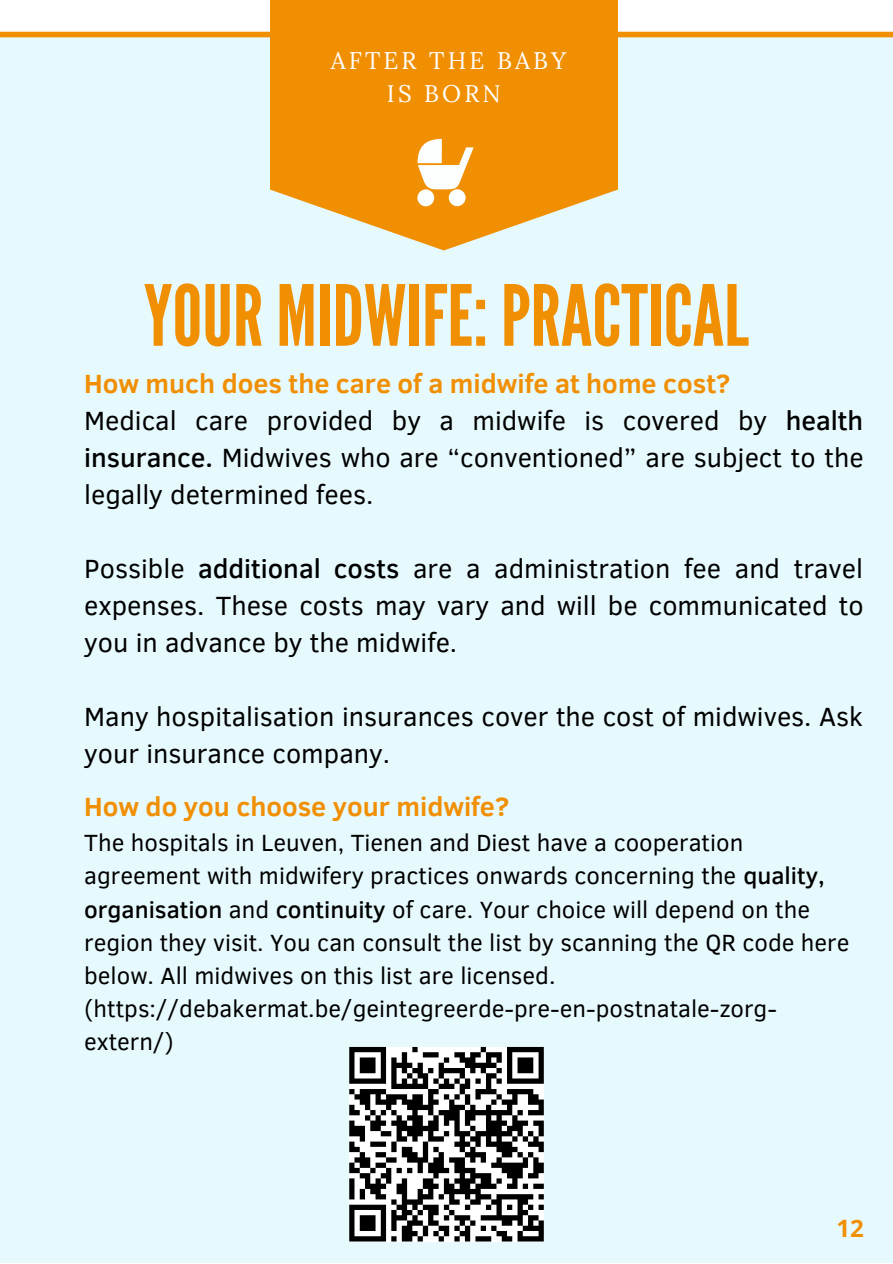
<style>
.page{position:relative;width:893px;height:1264px;background:#fff}
.page>*{position:absolute;margin:0;border:0;box-sizing:border-box;transform-origin:0 0}
.t1{font:83.85px "League Gothic";color:#f18f02}
.t2{font:27px/37px "Clear Sans";color:#000;text-align:justify}
.t3{font:700 27px "Clear Sans";color:#f18f02}
.t4{font:24px/33px "Clear Sans";color:#000}
.t5{font:24px/33.2px "Lora";letter-spacing:.13em;color:#fff;text-align:center}
.t6{font:700 24px "Open Sans";color:#f18f02}
.s1{font-weight:500}
</style>
<div class="page">
<div style="left:0;top:35px;width:892px;height:1227px;background:#e6f9fd"></div>
<svg style="left:270px;top:98px;width:347px;height:152px;fill:#f18f02"></svg>
<div style="left:270px;top:0;width:347px;height:98px;background:#f18f02"></div>
<div style="left:0;top:32px;width:892px;height:5px;background:#f18f02"></div>
<svg style="left:384px;top:113px;width:118px;height:118px;background:#f29c1f"></svg>
<div style="left:417px;top:189px;width:17px;height:17px;background:#fdffff;border-radius:50%"></div>
<div style="left:449px;top:189px;width:16px;height:17px;background:#fdffff;border-radius:50%"></div>
<svg style="left:349px;top:1046px;width:194px;height:195px;background:#808080"></svg>
<p class="t5" style="left:331px;top:43px;width:237px">AFTER THE BABY<br>IS BORN</p>
<p class="t1" style="left:144px;top:267px;width:606px">YOUR MIDWIFE:PRACTICAL</p>
<p class="t3" style="left:84px;top:364px;width:647px">How much does the care of a midwife at home cost?</p>
<p class="t2" style="left:84px;top:401px;width:780px">Medical care provided by a midwife is covered by <span class="s1">health insurance.</span> Midwives who are “conventioned” are subject to the legally determined fees.</p>
<p class="t2" style="left:84px;top:549px;width:781px">Possible <span class="s1">additional costs</span> are a administration fee and travel expenses. These costs may vary and will be communicated to you in advance by the midwife.</p>
<p class="t2" style="left:84px;top:697px;width:780px">Many hospitalisation insurances cover the cost of midwives. Ask your insurance company.</p>
<p class="t3" style="left:84px;top:787px;width:426px">How do you choose your midwife?</p>
<p class="t4" style="left:84px;top:825px;width:766px">The hospitals in Leuven, Tienen and Diest have a cooperation agreement with midwifery practices onwards concerning the <span class="s1">quality, organisation</span> and <span class="s1">continuity</span> of care. Your choice will depend on the region they visit. You can consult the list by scanning the QR code here below. All midwives on this list are licensed. (https://debakermat.be/geintegreerde-pre-en-postnatale-zorg&shy;extern/)</p>
<p class="t6" style="left:836px;top:1210px;width:29px">12</p>
</div>
